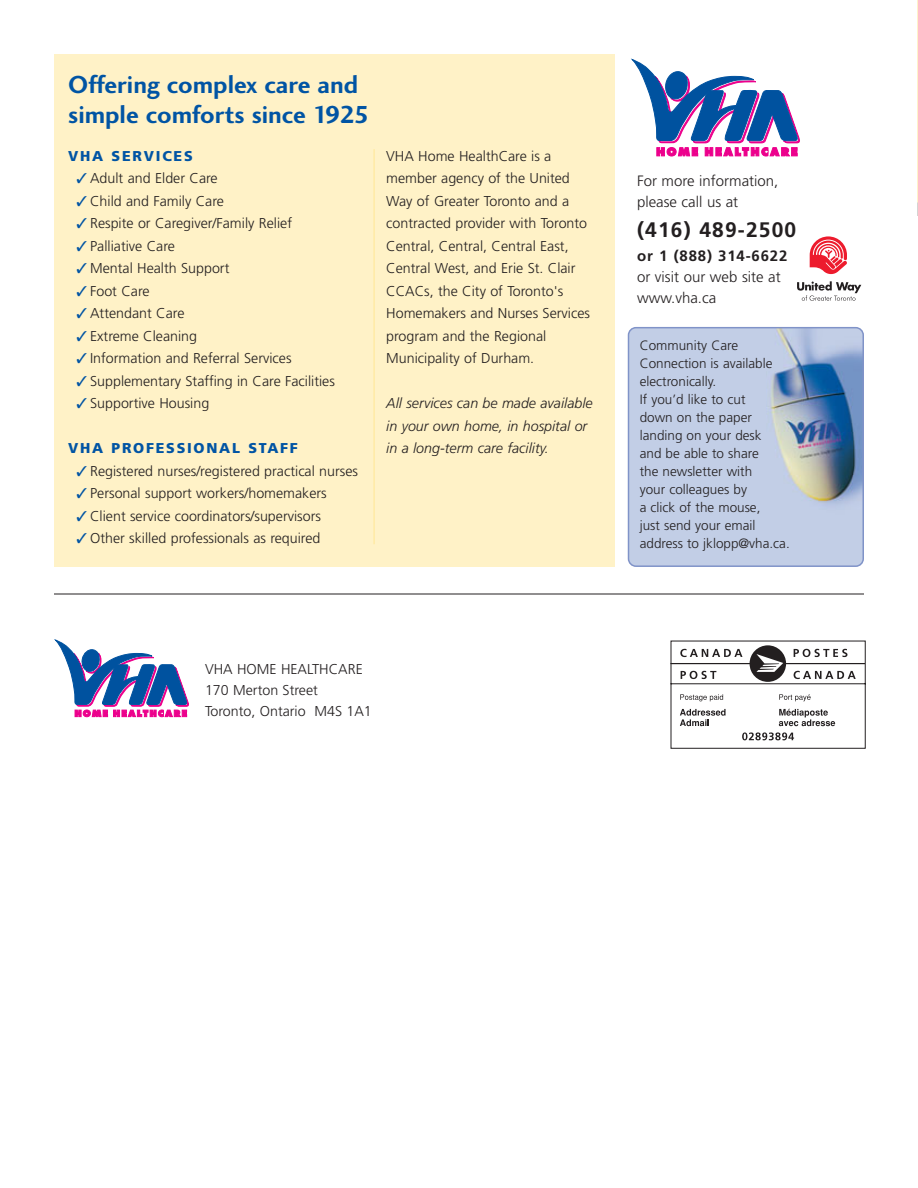
<style>
.page{position:relative;width:918px;height:1188px;background:#fff}
.page>*{position:absolute;margin:0;border:0;box-sizing:border-box;transform-origin:0 0}
.t1{font:25.5px/30px "Charlotte Sans Bold Plain";color:#0054a4}
.t2{font:700 21px "Frutiger";letter-spacing:.055em;color:#231f20}
.t3{font:300 15px/21px "Frutiger";color:#231f20}
.t4{font:700 15px "Frutiger";letter-spacing:.055em;color:#231f20}
.t5{font:300 14.25px/22.5px "Frutiger";color:#231f20}
.t6{font:italic 300 14.25px/22.5px "Frutiger";color:#231f20}
.t7{font:900 14.25px "Frutiger";letter-spacing:.12em;color:#0054a4}
.t8{font:300 13.5px/18px "Frutiger";color:#231f20}
.s1{color:#0054a4}
</style>
<div class="page">
<div style="left:54px;top:54px;width:560px;height:513px;background:#fff2c7"></div>
<svg style="left:810px;top:236px;width:37px;height:39px"></svg>
<svg style="left:797px;top:281px;width:64px;height:20px"></svg>
<svg style="left:632px;top:59px;width:168px;height:97px"></svg>
<svg style="left:55px;top:640px;width:134px;height:77px"></svg>
<svg style="left:628px;top:327px;width:236px;height:240px;background:#afbed8"></svg>
<hr style="left:54px;top:594px;width:810px;height:1px;background:#231f20">
<svg style="left:671px;top:641px;width:195px;height:108px"></svg>
<hr style="left:374px;top:149px;width:1px;height:395px;background:#ffe794">
<h1 class="t1" style="left:68px;top:72px;width:303px">Offering complex care and simple comforts since 1925</h1>
<p class="t7" style="left:68px;top:150px;width:126px">VHA SERVICES</p>
<p class="t5" style="left:76px;top:168px;width:143px"><span class="s1">✓</span> Adult and Elder Care</p>
<p class="t5" style="left:76px;top:191px;width:149px"><span class="s1">✓</span> Child and Family Care</p>
<p class="t5" style="left:76px;top:213px;width:217px"><span class="s1">✓</span> Respite or Caregiver/Family Relief</p>
<p class="t5" style="left:76px;top:236px;width:100px"><span class="s1">✓</span> Palliative Care</p>
<p class="t5" style="left:76px;top:258px;width:155px"><span class="s1">✓</span> Mental Health Support</p>
<p class="t5" style="left:76px;top:281px;width:75px"><span class="s1">✓</span> Foot Care</p>
<p class="t5" style="left:76px;top:303px;width:110px"><span class="s1">✓</span> Attendant Care</p>
<p class="t5" style="left:76px;top:326px;width:122px"><span class="s1">✓</span> Extreme Cleaning</p>
<p class="t5" style="left:76px;top:348px;width:217px"><span class="s1">✓</span> Information and Referral Services</p>
<p class="t5" style="left:76px;top:371px;width:260px"><span class="s1">✓</span> Supplementary Staffing in Care Facilities</p>
<p class="t5" style="left:76px;top:393px;width:134px"><span class="s1">✓</span> Supportive Housing</p>
<p class="t7" style="left:68px;top:442px;width:231px">VHA PROFESSIONAL STAFF</p>
<p class="t5" style="left:76px;top:461px;width:283px"><span class="s1">✓</span> Registered nurses/registered practical nurses</p>
<p class="t5" style="left:76px;top:483px;width:252px"><span class="s1">✓</span> Personal support workers/homemakers</p>
<p class="t5" style="left:76px;top:506px;width:246px"><span class="s1">✓</span> Client service coordinators/supervisors</p>
<p class="t5" style="left:76px;top:528px;width:246px"><span class="s1">✓</span> Other skilled professionals as required</p>
<p class="t5" style="left:386px;top:146px;width:205px">VHA Home HealthCare is a member agency of the United<br>Way of Greater Toronto and a contracted provider with Toronto<br>Central, Central, Central East,<br>Central West, and Erie St. Clair<br>CCACs, the City of Toronto's<br>Homemakers and Nurses Services program and the Regional<br>Municipality of Durham.</p>
<p class="t6" style="left:386px;top:393px;width:208px">All services can be made available in your own home, in hospital or in a long-term care facility.</p>
<p class="t3" style="left:637px;top:171px;width:143px">For more information, please call us at</p>
<h2 class="t2" style="left:637px;top:221px;width:161px">(416) 489-2500</h2>
<p class="t4" style="left:637px;top:250px;width:152px">or 1 (888) 314-6622</p>
<p class="t3" style="left:637px;top:267px;width:145px">or visit our web site at www.vha.ca</p>
<p class="t8" style="left:640px;top:337px;width:152px">Community Care<br>Connection is available electronically.<br>If you’d like to cut<br>down on the paper landing on your desk<br>and be able to share<br>the newsletter with<br>your colleagues by<br>a click of the mouse,<br>just send your email address to jklopp@vha.ca.</p>
<p class="t5" style="left:205px;top:660px;width:168px;line-height:21px">VHA HOME HEALTHCARE<br>170 Merton Street<br>Toronto, Ontario M4S 1A1</p>
</div>
